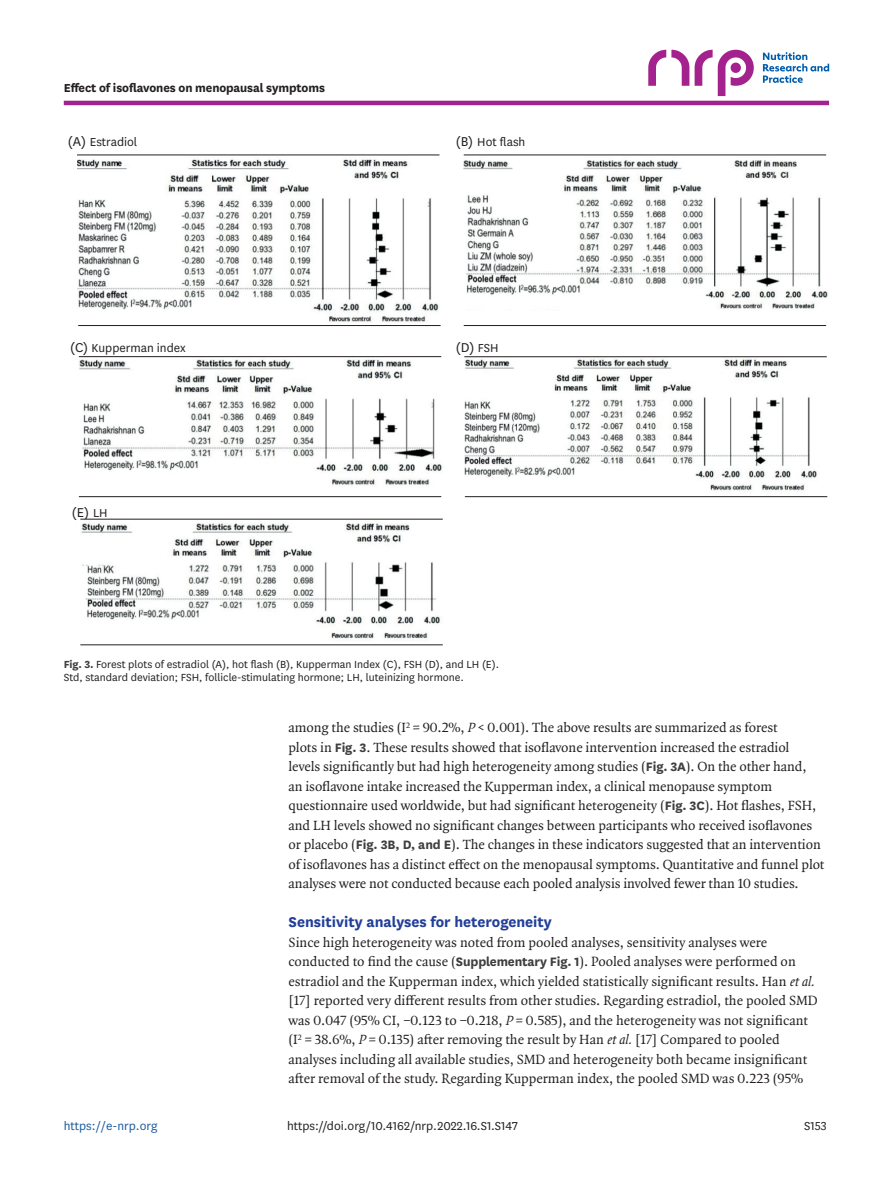
<style>
.page{position:relative;width:893px;height:1191px;background:#fff}
.page>*{position:absolute;margin:0;border:0;box-sizing:border-box;transform-origin:0 0}
.body_title2{font:700 16.5px "National";color:#223f99}
.t1{font:15px "National";color:#231f20}
.body_p_first{font:14.25px/19.5px "Quadraat OT";letter-spacing:-.005em;color:#231f20}
.doi_running_footer{font:13.5px "National";color:#231f20}
.alt-title-type{font:700 13.5px "National";letter-spacing:-.01em;color:#231f20}
.t2{font:13.5px "National";color:#1a5a9d}
.fig_caption{font:12px/13.5px "National";color:#231f20}
.s1{font-size:15px}
.s2{font-size:13.5px}
.s3{font-weight:700;color:#3e3e3f}
.s4{font-style:italic}
.s5{font-family:"National";font-weight:700;color:#3e3e3f}
</style>
<div class="page">
<hr style="left:64px;top:101px;width:765px;height:4px;background:#a4228e">
<svg style="left:695px;top:50px;width:59px;height:46px"></svg>
<svg style="left:648px;top:50px;width:41px;height:36px"></svg>
<svg style="left:763px;top:52px;width:66px;height:31px"></svg>
<img style="left:464px;top:154px;width:364px;height:155px">
<img style="left:77px;top:159px;width:362px;height:164px">
<img style="left:79px;top:357px;width:364px;height:129px">
<img style="left:81px;top:523px;width:359px;height:118px">
<hr style="left:77px;top:155px;width:362px;height:1px;background:#231f20">
<hr style="left:78px;top:325px;width:363px;height:1px;background:#231f20">
<hr style="left:464px;top:155px;width:362px;height:1px;background:#231f20">
<hr style="left:464px;top:325px;width:362px;height:1px;background:#231f20">
<hr style="left:79px;top:356px;width:362px;height:1px;background:#231f20">
<img style="left:465px;top:357px;width:354px;height:134px">
<hr style="left:465px;top:496px;width:362px;height:1px;background:#231f20">
<hr style="left:464px;top:356px;width:363px;height:1px;background:#231f20">
<hr style="left:80px;top:519px;width:363px;height:1px;background:#231f20">
<hr style="left:80px;top:644px;width:363px;height:1px;background:#231f20">
<hr style="left:79px;top:496px;width:362px;height:1px;background:#231f20">
<p class="alt-title-type" style="left:64px;top:78px;width:263px">Effect of isoflavones on menopausal symptoms</p>
<p class="doi_running_footer" style="left:68px;top:133px;width:71px"><span class="s1">(A)</span> Estradiol</p>
<p class="doi_running_footer" style="left:477px;top:133px;width:50px">Hot flash</p>
<p class="t1" style="left:456px;top:132px;width:19px">(B)</p>
<p class="doi_running_footer" style="left:70px;top:339px;width:117px"><span class="s1">(C)</span> Kupperman index</p>
<p class="t1" style="left:72px;top:502px;width:37px">(E) <span class="s2">LH</span></p>
<p class="t1" style="left:456px;top:337px;width:44px">(D) <span class="s2">FSH</span></p>
<p class="fig_caption" style="left:64px;top:657px;width:437px"><span class="s3">Fig. 3.</span> Forest plots of estradiol (A), hot flash (B), Kupperman Index (C), FSH (D), and LH (E).<br>Std, standard deviation; FSH, follicle-stimulating hormone; LH, luteinizing hormone.</p>
<p class="body_p_first" style="left:289px;top:718px;width:537px">among the studies (I<sup>2</sup> = 90.2%, <span class="s4">P</span> &lt; 0.001). The above results are summarized as forest<br>plots in <span class="s5">Fig. 3</span>. These results showed that isoflavone intervention increased the estradiol levels significantly but had high heterogeneity among studies (<span class="s5">Fig. 3A</span>). On the other hand,<br>an isoflavone intake increased the Kupperman index, a clinical menopause symptom questionnaire used worldwide, but had significant heterogeneity (<span class="s5">Fig. 3C</span>). Hot flashes, FSH, and LH levels showed no significant changes between participants who received isoflavones or placebo (<span class="s5">Fig. 3B, D, and E</span>). The changes in these indicators suggested that an intervention of isoflavones has a distinct effect on the menopausal symptoms. Quantitative and funnel plot analyses were not conducted because each pooled analysis involved fewer than 10 studies.</p>
<p class="body_title2" style="left:289px;top:910px;width:265px">Sensitivity analyses for heterogeneity</p>
<p class="body_p_first" style="left:289px;top:932px;width:531px">Since high heterogeneity was noted from pooled analyses, sensitivity analyses were conducted to find the cause (<span class="s5">Supplementary Fig. 1</span>). Pooled analyses were performed on estradiol and the Kupperman index, which yielded statistically significant results. Han <span class="s4">etal. </span>[17] reported very different results from other studies. Regarding estradiol, the pooled SMD was 0.047 (95% CI, −0.123 to −0.218, <span class="s4">P</span> = 0.585), and the heterogeneity was not significant (I<sup>2</sup> = 38.6%, <span class="s4">P</span> = 0.135) after removing the result by Han <span class="s4">etal.</span>[17] Compared to pooled analyses including all available studies, SMD and heterogeneity both became insignificant after removal of the study. Regarding Kupperman index, the pooled SMD was 0.223 (95%</p>
<p class="doi_running_footer" style="left:287px;top:1116px;width:232px">https://doi.org/10.4162/nrp.2022.16.S1.S147</p>
<p class="t2" style="left:64px;top:1116px;width:95px">https://e-nrp.org</p>
<p class="doi_running_footer" style="left:804px;top:1116px;width:24px">S153</p>
</div>
